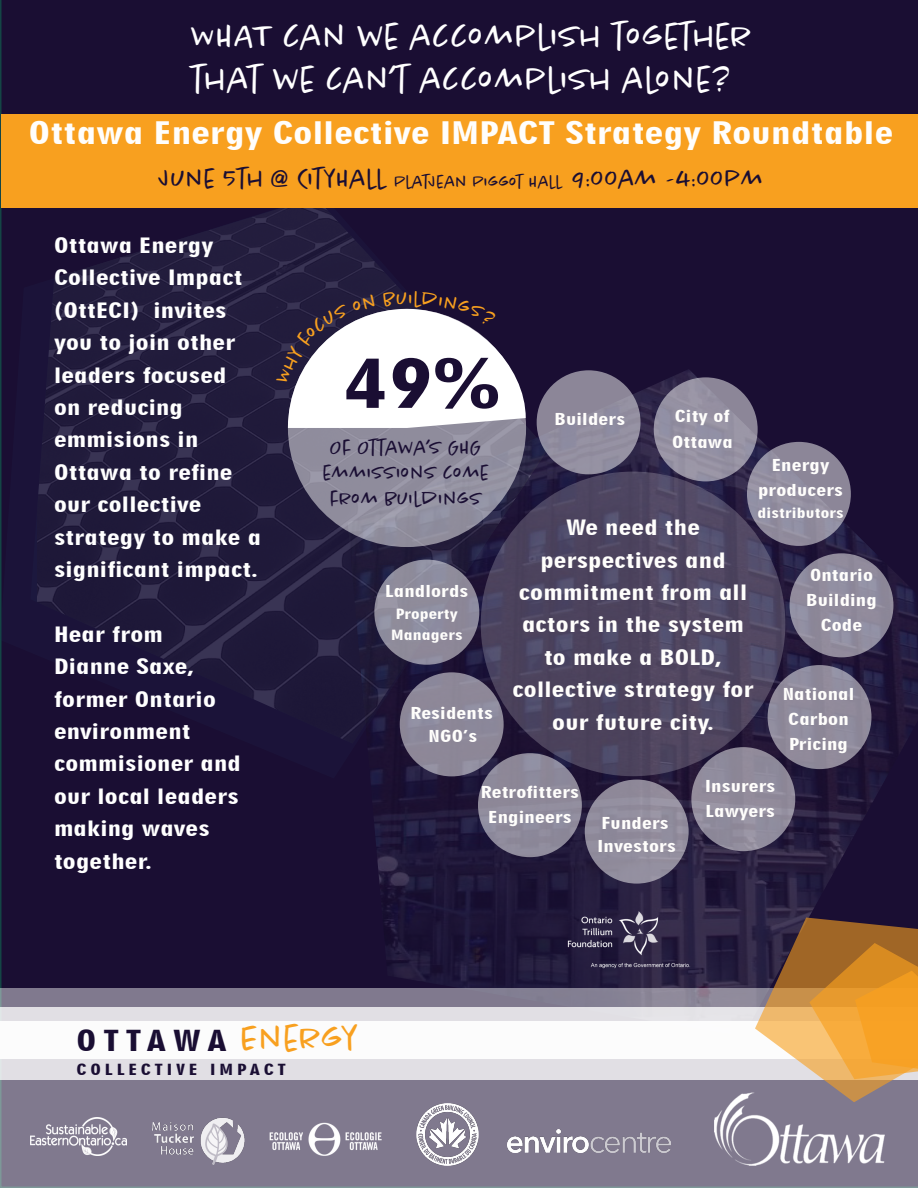
<style>
.page{position:relative;width:918px;height:1188px;background:#fff}
.page>*{position:absolute;margin:0;border:0;box-sizing:border-box;transform-origin:0 0}
.t1{font:67.5px "Geometric 706 BT Black Condensed B";color:#1a0e33;scale:1.33 1}
.t2{font:300 36px "Chantal";color:#fff}
.t3{font:29.7px "Geometric 706 BT Black Condensed B";letter-spacing:.01em;color:#fffefc;scale:1.33 1}
.t4{font:27.75px "Geometric 706 BT Black Condensed B";letter-spacing:.185em;color:#1a0e33;scale:1.33 1}
.t5{font:300 27px "Chantal";color:#1a0e33}
.t6{font:300 21px/25.2px "Chantal";color:#1a0e33;text-align:center}
.t7{font:20.25px/32.4px "Geometric 706 BT Black Condensed B";letter-spacing:.01em;color:#fff;scale:1.33 1}
.t8{font:20.25px/32.4px "Geometric 706 BT Black Condensed B";letter-spacing:.01em;color:#fffefc;text-align:center;scale:1.33 1}
.t9{font:15.75px/25.2px "Geometric 706 BT Black Condensed B";letter-spacing:.01em;color:#fffefc;scale:1.33 1}
.t10{font:14.7px "Geometric 706 BT Black Condensed B";letter-spacing:.2em;color:#1a0e33;scale:1.33 1}
.t11{font:13.5px/21.6px "Geometric 706 BT Black Condensed B";letter-spacing:.01em;color:#fffefc;text-align:center;scale:1.33 1}
.s1{font-size:18px}
.s2{font-family:"Chantal";font-weight:300;font-size:36.9px;color:#f8a01f}
</style>
<div class="page">
<div style="left:0;top:0;width:918px;height:988px;background:#1a0e33"></div>
<svg style="left:0;top:194px;width:546px;height:584px;background:#1e1739"></svg>
<img style="left:348px;top:369px;width:570px;height:619px">
<div style="left:0;top:988px;width:918px;height:200px;background:#80798e"></div>
<div style="left:0;top:1008px;width:918px;height:72px;background:#e1dfe4"></div>
<div style="left:0;top:1022px;width:918px;height:37px;background:#fff"></div>
<div style="left:2px;top:114px;width:916px;height:94px;background:#f8a01f"></div>
<img style="left:31px;top:1117px;width:95px;height:39px">
<img style="left:126px;top:1117px;width:119px;height:48px">
<img style="left:416px;top:1103px;width:63px;height:63px">
<img style="left:269px;top:1122px;width:113px;height:34px">
<svg style="left:755px;top:918px;width:163px;height:165px;background:#c38c48"></svg>
<img style="left:507px;top:1129px;width:164px;height:24px">
<img style="left:557px;top:905px;width:167px;height:77px">
<img style="left:714px;top:1083px;width:173px;height:83px">
<svg style="left:481px;top:472px;width:304px;height:304px;background:#4e4561"></svg>
<div style="left:374px;top:560px;width:105px;height:105px;background:#8e8b9b;border-radius:50%"></div>
<div style="left:400px;top:672px;width:104px;height:104px;background:#8d8798;border-radius:50%"></div>
<div style="left:537px;top:370px;width:104px;height:104px;background:#8d8a9d;border-radius:50%"></div>
<div style="left:654px;top:377px;width:104px;height:104px;background:#9490a2;border-radius:50%"></div>
<div style="left:747px;top:442px;width:104px;height:104px;background:#8f8b9d;border-radius:50%"></div>
<div style="left:768px;top:665px;width:103px;height:104px;background:#908a9b;border-radius:50%"></div>
<div style="left:790px;top:553px;width:103px;height:104px;background:#918b9c;border-radius:50%"></div>
<div style="left:691px;top:747px;width:104px;height:104px;background:#908b9b;border-radius:50%"></div>
<div style="left:585px;top:780px;width:104px;height:104px;background:#928d9d;border-radius:50%"></div>
<div style="left:478px;top:753px;width:104px;height:104px;background:#8d899a;border-radius:50%"></div>
<div style="left:288px;top:309px;width:238px;height:238px;background:linear-gradient(to right,#8f8d9d,#9391a1);border-radius:50%"></div>
<svg style="left:276px;top:291px;width:250px;height:137px"></svg>
<p class="t2" style="left:191px;top:14px;width:563px">WHAT CAN WE ACCOMPLISH TOGETHER</p>
<p class="t2" style="left:191px;top:57px;width:542px">THAT WE CAN’T ACCOMPLISH ALONE?</p>
<p class="t3" style="left:29px;top:116px;width:651px">Ottawa Energy Collective IMPACT Strategy Roundtable</p>
<p class="t5" style="left:159px;top:161px;width:606px">JUNE 5TH @ CITYHALL <span class="s1">PLATJEAN PIGGOT HALL</span> 9:00AM -4:00PM</p>
<p class="t7" style="left:54px;top:229px;width:157px">Ottawa Energy<br>Collective Impact (OttECI) invites you to join other leaders focused<br>on reducing emmisions in<br>Ottawa to refine our collective strategy to make a significant impact.</p>
<p class="t7" style="left:54px;top:618px;width:142px">Hear from<br>Dianne Saxe, former Ontario environment commisioner and our local leaders making waves together.</p>
<p class="t1" style="left:343px;top:342px;width:120px">49%</p>
<p class="t6" style="left:323px;top:435px;width:168px">OF OTTAWA’S GHG<br>EMMISSIONS COME<br>FROM BUILDINGS</p>
<p class="t9" style="left:385px;top:578px;width:64px">Landlords</p>
<p class="t11" style="left:391px;top:603px;width:55px">Property<br>Managers</p>
<p class="t9" style="left:411px;top:700px;width:63px">Residents</p>
<p class="t9" style="left:429px;top:723px;width:38px">NGO’s</p>
<p class="t9" style="left:555px;top:407px;width:55px">Builders</p>
<p class="t9" style="left:675px;top:404px;width:43px">City of</p>
<p class="t9" style="left:672px;top:429px;width:47px">Ottawa</p>
<p class="t9" style="left:758px;top:453px;width:65px;text-align:center">Energy producers</p>
<p class="t11" style="left:758px;top:502px;width:66px">distributors</p>
<p class="t8" style="left:513px;top:512px;width:183px">We need the perspectives and commitment from all actors in the system to make a BOLD, collective strategy for our future city.</p>
<p class="t9" style="left:810px;top:562px;width:49px">Ontario</p>
<p class="t9" style="left:806px;top:588px;width:55px">Building</p>
<p class="t9" style="left:821px;top:613px;width:33px">Code</p>
<p class="t9" style="left:783px;top:681px;width:55px">National</p>
<p class="t9" style="left:788px;top:706px;width:47px">Carbon<br>Pricing</p>
<p class="t9" style="left:481px;top:779px;width:75px">Retrofitters</p>
<p class="t9" style="left:488px;top:805px;width:64px">Engineers</p>
<p class="t9" style="left:601px;top:810px;width:52px">Funders</p>
<p class="t9" style="left:598px;top:834px;width:60px">Investors</p>
<p class="t9" style="left:705px;top:774px;width:54px">Insurers</p>
<p class="t9" style="left:706px;top:798px;width:54px">Lawyers</p>
<p class="t4" style="left:77px;top:1024px;width:213px">OTTAWA <span class="s2">ENERGY</span></p>
<p class="t10" style="left:77px;top:1060px;width:159px">COLLECTIVE IMPACT</p>
</div>
